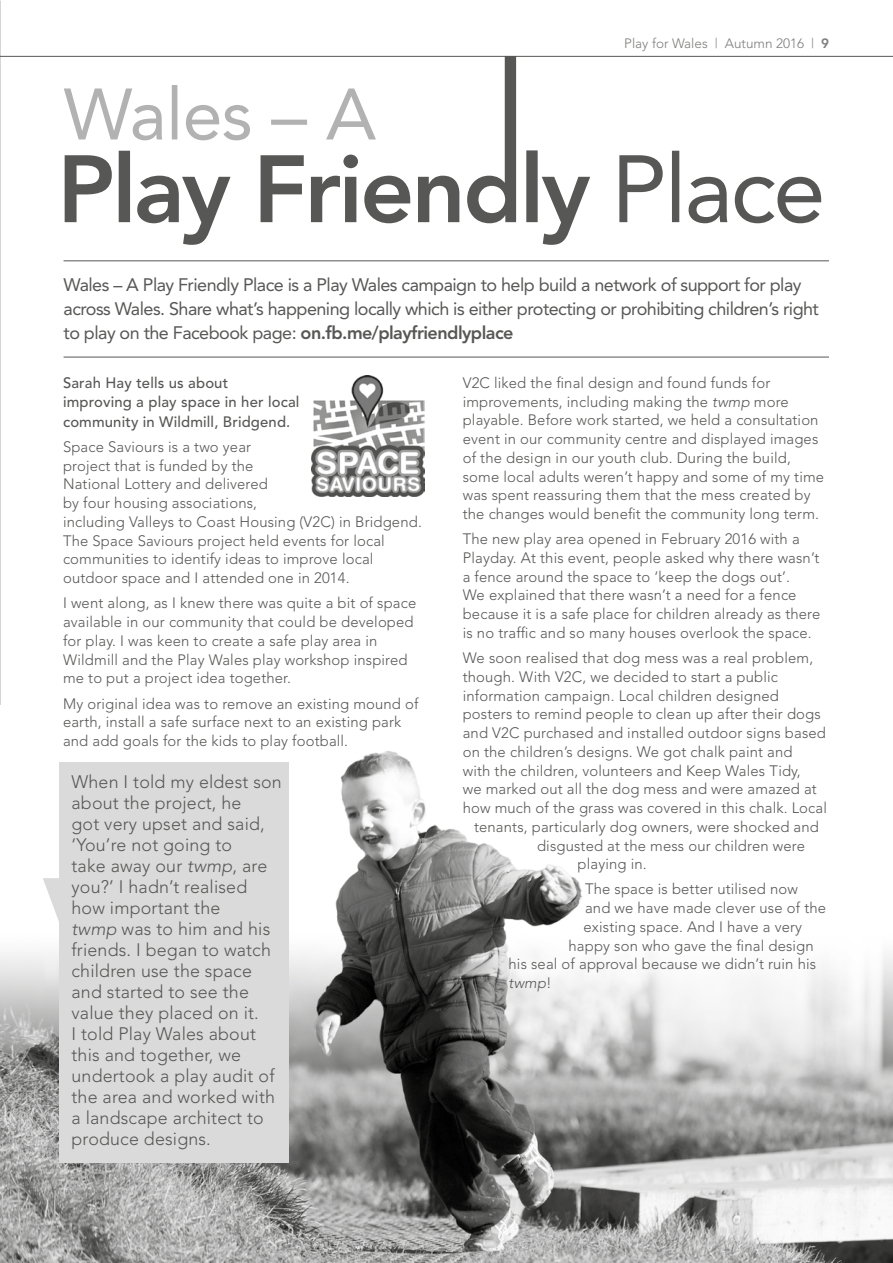
<style>
.page{position:relative;width:893px;height:1263px;background:#fff}
.page>*{position:absolute;margin:0;border:0;box-sizing:border-box;transform-origin:0 0}
.t1{font:300 18px/21px "Avenir";letter-spacing:.01em;color:#575756}
.t2{font:18px/24px "Avenir";letter-spacing:-.03em;color:#575756}
.t3{font:300 15px/18.8px "Avenir";letter-spacing:.01em;color:#575756}
.t4{font:500 15px/19.5px "Avenir";letter-spacing:.01em;color:#575756}
.t5{font:italic 300 15px "Avenir";color:#575756}
.t6{font:300 13.5px "Avenir";color:#7e7e7d}
.s1{font-weight:800}
.s2{font-style:italic}
.s3{font-style:normal}
</style>
<div class="page">
<img style="left:0;top:751px;width:893px;height:512px">
<div style="left:59px;top:762px;width:230px;height:400px;background:#dadada"></div>
<hr style="left:0;top:56px;width:893px;height:1px;background:#575756">
<hr style="left:64px;top:260px;width:765px;height:1px;background:#575756">
<hr style="left:64px;top:357px;width:765px;height:1px;background:#575756">
<img style="left:312px;top:375px;width:112px;height:121px">
<svg style="left:65px;top:56px;width:756px;height:189px"></svg>
<svg style="left:43px;top:878px;width:16px;height:46px"></svg>
<svg style="left:64px;top:85px;width:312px;height:55px"></svg>
<p class="t6" style="left:624px;top:35px;width:206px">Play for Wales | Autumn 2016 | <span class="s1">9</span></p>
<p class="t2" style="left:64px;top:272px;width:757px">Wales – A Play Friendly Place is a Play Wales campaign to help build a network of support for play across Wales. Share what’s happening locally which is either protecting or prohibiting children’s right to play on the Facebook page: <span class="s1">on.fb.me/playfriendlyplace</span></p>
<p class="t4" style="left:63px;top:373px;width:238px">Sarah Hay tells us about improving a play space in her local community in Wildmill, Bridgend.</p>
<p class="t3" style="left:63px;top:437px;width:360px">Space Saviours is a two year<br>project that is funded by the<br>National Lottery and delivered<br>by four housing associations,<br>including Valleys to Coast Housing (V2C) in Bridgend.<br>The Space Saviours project held events for local communities to identify ideas to improve local outdoor space and I attended one in 2014.</p>
<p class="t3" style="left:63px;top:594px;width:355px">I went along, as I knew there was quite a bit of space available in our community that could be developed for play. I was keen to create a safe play area in Wildmill and the Play Wales play workshop inspired me to put a project idea together.</p>
<p class="t3" style="left:63px;top:694px;width:357px">My original idea was to remove an existing mound of earth, install a safe surface next to an existing park and add goals for the kids to play football.</p>
<p class="t1" style="left:72px;top:771px;width:212px">When I told my eldest son about the project, he<br>got very upset and said, ‘You’re not going to<br>take away our <span class="s2">twmp</span>, are you?’ I hadn’t realised how important the<br><span class="s2">twmp</span> was to him and his friends. I began to watch children use the space and started to see the value they placed on it.<br>I told Play Wales about this and together, we undertook a play audit of the area and worked with a landscape architect to produce designs.</p>
<p class="t3" style="left:463px;top:373px;width:363px">V2C liked the final design and found funds for improvements, including making the <span class="s2">twmp</span> more playable. Before work started, we held a consultation event in our community centre and displayed images of the design in our youth club. During the build, some local adults weren’t happy and some of my time was spent reassuring them that the mess created by the changes would benefit the community long term.</p>
<p class="t3" style="left:463px;top:530px;width:359px">The new play area opened in February 2016 with a Playday. At this event, people asked why there wasn’t a fence around the space to ‘keep the dogs out’.<br>We explained that there wasn’t a need for a fence because it is a safe place for children already as there is no traffic and so many houses overlook the space.</p>
<p class="t3" style="left:463px;top:648px;width:352px">We soon realised that dog mess was a real problem,</p>
<p class="t3" style="left:463px;top:667px;width:317px">though. With V2C, we decided to start a public</p>
<p class="t3" style="left:463px;top:686px;width:318px">information campaign. Local children designed</p>
<p class="t3" style="left:463px;top:705px;width:359px">posters to remind people to clean up after their dogs</p>
<p class="t3" style="left:463px;top:723px;width:365px">and V2C purchased and installed outdoor signs based</p>
<p class="t3" style="left:463px;top:742px;width:331px">on the children’s designs. We got chalk paint and</p>
<p class="t3" style="left:463px;top:761px;width:340px">with the children, volunteers and Keep Wales Tidy,</p>
<p class="t3" style="left:463px;top:780px;width:356px">we marked out all the dog mess and were amazed at</p>
<p class="t3" style="left:463px;top:798px;width:366px">how much of the grass was covered in this chalk. Local</p>
<p class="t3" style="left:474px;top:817px;width:346px">tenants, particularly dog owners, were shocked and</p>
<p class="t3" style="left:537px;top:836px;width:269px">disgusted at the mess our children were</p>
<p class="t3" style="left:578px;top:855px;width:71px">playing in.</p>
<p class="t3" style="left:585px;top:880px;width:214px">The space is better utilised now</p>
<p class="t3" style="left:585px;top:899px;width:243px">and we have made clever use of the</p>
<p class="t3" style="left:584px;top:917px;width:220px">existing space. And I have a very</p>
<p class="t3" style="left:569px;top:936px;width:247px">happy son who gave the final design</p>
<p class="t3" style="left:509px;top:955px;width:309px">his seal of approval because we didn’t ruin his</p>
<p class="t5" style="left:509px;top:974px;width:45px">twmp<span class="s3">!</span></p>
</div>
